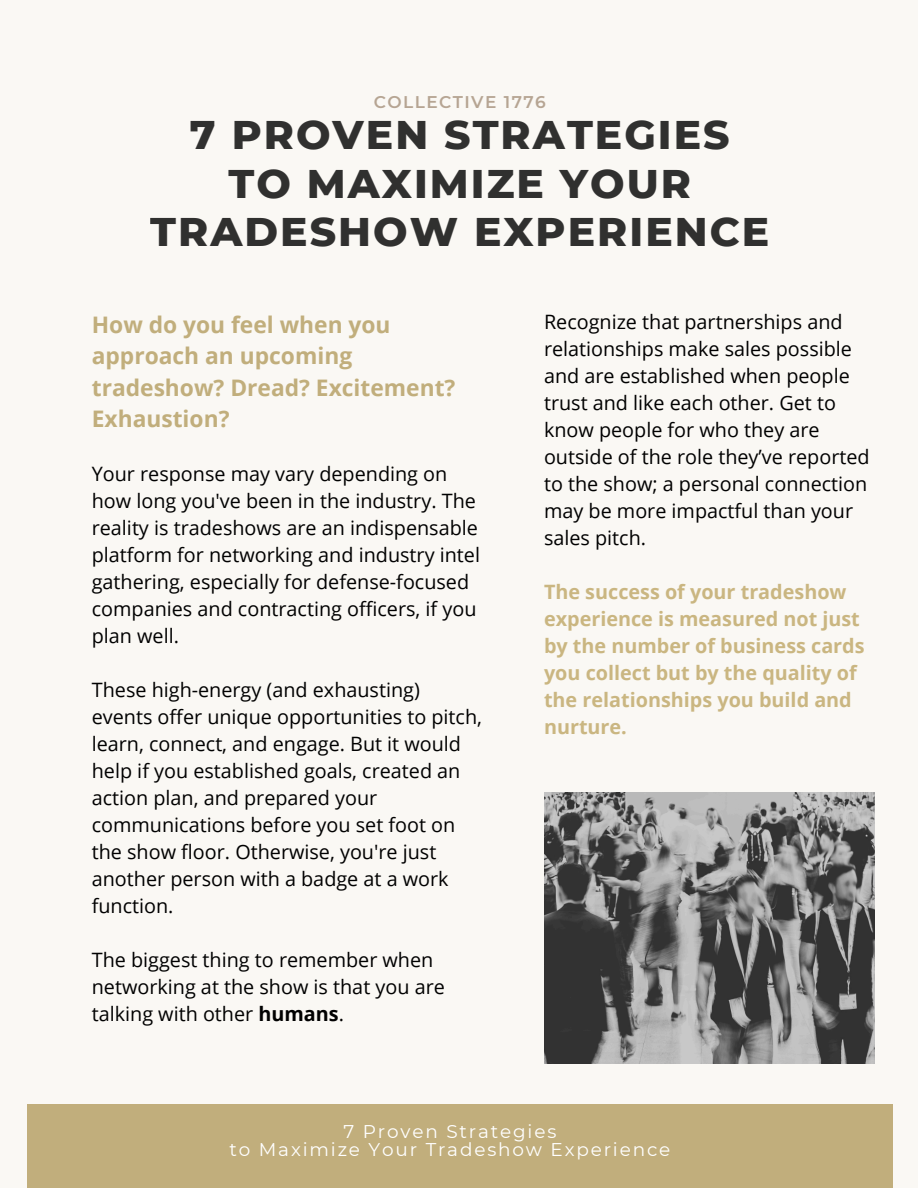
<style>
.page{position:relative;width:918px;height:1188px;background:#faf8f4}
.page>*{position:absolute;margin:0;border:0;box-sizing:border-box;transform-origin:0 0}
.t1{font:800 40.8px/48.3px "Montserrat";letter-spacing:.05em;color:#010101;text-align:center}
.t2{font:700 22.8px/31.5px "Open Sans";color:#c1ae7c}
.t3{font:19.8px/27px "Open Sans";color:#010101}
.t4{font:700 19.8px/27px "Open Sans";color:#cab681}
.t5{font:18.45px/18px "Montserrat";letter-spacing:.1em;color:#fff;text-align:center}
.t6{font:600 16.95px "Montserrat";letter-spacing:.085em;color:#b6a593}
.s1{font-weight:700}
</style>
<div class="page">
<img style="left:544px;top:793px;width:331px;height:271px">
<div style="left:27px;top:1104px;width:866px;height:84px;background:#c1ae7c"></div>
<h4 class="t6" style="left:374px;top:92px;width:173px">COLLECTIVE 1776</h4>
<h1 class="t1" style="left:150px;top:111px;width:621px">7 PROVEN STRATEGIES<br>TO MAXIMIZE YOUR<br>TRADESHOW EXPERIENCE</h1>
<p class="t2" style="left:92px;top:308px;width:365px">How do you feel when you approach an upcoming tradeshow? Dread? Excitement?<br>Exhaustion?</p>
<h1 class="t3" style="left:92px;top:460px;width:390px">Your response may vary depending on how long you've been in the industry. The reality is tradeshows are an indispensable platform for networking and industry intel gathering, especially for defense-focused companies and contracting officers, if you plan well.</h1>
<h2 class="t3" style="left:92px;top:676px;width:392px">These high-energy (and exhausting) events offer unique opportunities to pitch, learn, connect, and engage. But it would help if you established goals, created an action plan, and prepared your communications before you set foot on the show floor. Otherwise, you're just another person with a badge at a work function.</h2>
<h4 class="t3" style="left:92px;top:946px;width:355px">The biggest thing to remember when networking at the show is that you are talking with other <span class="s1">humans</span>.</h4>
<h4 class="t3" style="left:544px;top:308px;width:327px">Recognize that partnerships and relationships make sales possible and are established when people trust and like each other. Get to know people for who they are outside of the role they’ve reported to the show; a personal connection may be more impactful than your sales pitch.</h4>
<h3 class="t4" style="left:544px;top:578px;width:322px">The success of your tradeshow experience is measured not just by the number of business cards you collect but by the quality of the relationships you build and nurture.</h3>
<h4 class="t5" style="left:230px;top:1122px;width:442px">7 Proven Strategies<br>to Maximize Your Tradeshow Experience</h4>
</div>
